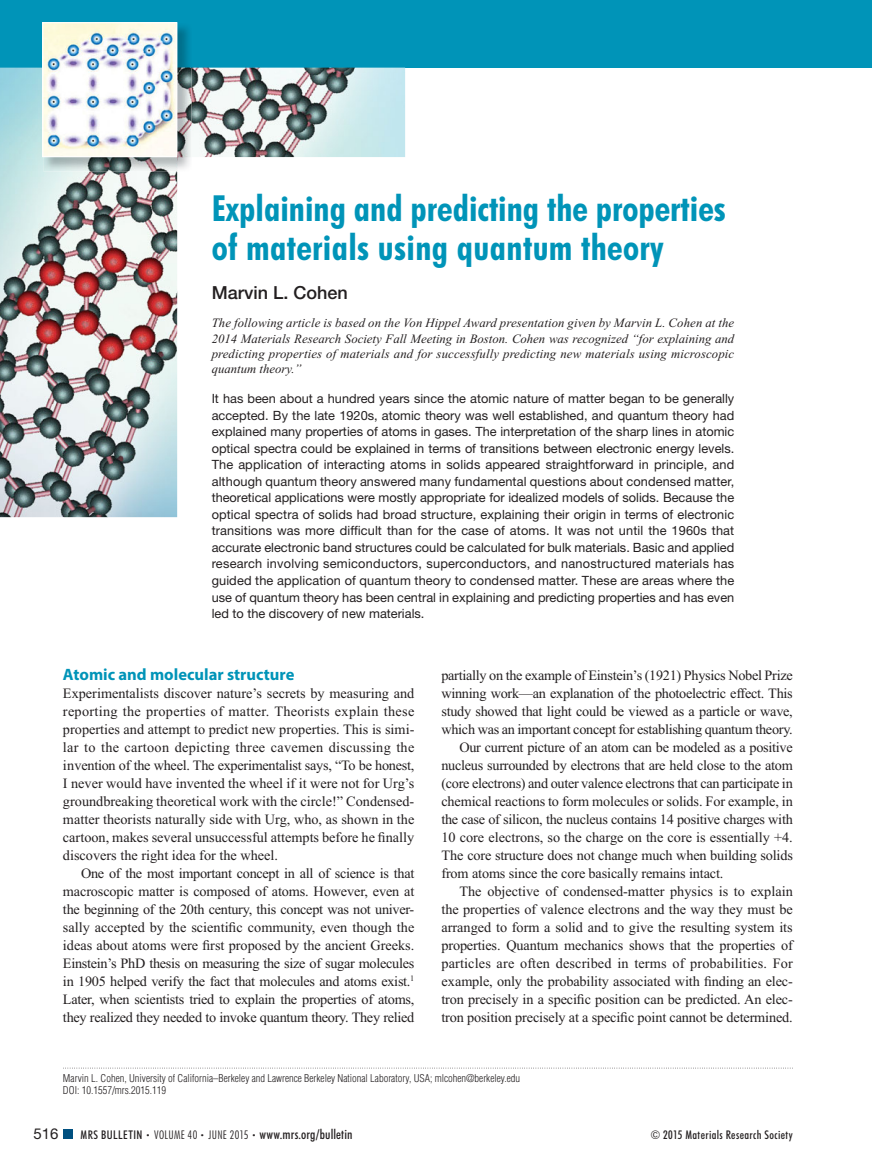
<style>
.page{position:relative;width:872px;height:1175px;background:#fff}
.page>*{position:absolute;margin:0;border:0;box-sizing:border-box;transform-origin:0 0}
.t1{font:700 condensed 36px/39px "Futura BT";color:#0094b8}
.t2{font:500 18px "Helvetica Neue LT Std";color:#231f20}
.t3{font:700 16.5px "Myriad Pro";color:#0094b8}
.t4{font:15px "Helvetica Neue LT Std";color:#231f20}
.t5{font:14.25px "Times New Roman";letter-spacing:-.01em;color:#231f20}
.t6{font:14.25px "Times New Roman";letter-spacing:.02em;color:#231f20}
.t7{font:14.25px "Times New Roman";letter-spacing:.01em;color:#231f20}
.t8{font:500 condensed 13.5px "Futura BT";letter-spacing:.01em;color:#231f20}
.t9{font:12.75px/16.5px "Helvetica Neue LT Std";color:#231f20;text-align:justify}
.t10{font:italic 12.75px/15.3px "Times New Roman";letter-spacing:.01em;color:#231f20;text-align:justify}
.t11{font:500 condensed 12px "Futura BT";letter-spacing:.035em;color:#231f20}
.t12{font:300 condensed 10.5px/12px "Helvetica LT Std";color:#231f20}
.s1{font-size:12px}
.s2{font-weight:300;font-size:7.5px}
.s3{font-weight:300;font-size:12px}
</style>
<div class="page">
<div style="left:0;top:0;width:871px;height:68px;background:#0094b8"></div>
<div style="left:63px;top:1130px;width:9px;height:8px;background:#005080"></div>
<img style="left:0;top:68px;width:405px;height:449px">
<img style="left:43px;top:23px;width:148px;height:148px">
<svg style="left:42px;top:22px;width:135px;height:135px"></svg>
<svg style="left:63px;top:1067px;width:728px;height:1px"></svg>
<p class="t1" style="left:211px;top:192px;width:515px">Explaining and predicting the properties of materials using quantum theory</p>
<p class="t2" style="left:211px;top:286px;width:138px">Marvin L. Cohen</p>
<p class="t10" style="left:211px;top:317px;width:524px">The following article is based on the Von Hippel Award presentation given by Marvin L. Cohen at the 2014 Materials Research Society Fall Meeting in Boston. Cohen was recognized “for explaining and predicting properties of materials and for successfully predicting new materials using microscopic quantum theory.”</p>
<p class="t9" style="left:211px;top:392px;width:524px">It has been about a hundred years since the atomic nature of matter began to be generally accepted. By the late 1920s, atomic theory was well established, and quantum theory had explained many properties of atoms in gases. The interpretation of the sharp lines in atomic optical spectra could be explained in terms of transitions between electronic energy levels.<br>The application of interacting atoms in solids appeared straightforward in principle, and although quantum theory answered many fundamental questions about condensed matter, theoretical applications were mostly appropriate for idealized models of solids. Because the optical spectra of solids had broad structure, explaining their origin in terms of electronic transitions was more difficult than for the case of atoms. It was not until the 1960s that accurate electronic band structures could be calculated for bulk materials. Basic and applied research involving semiconductors, superconductors, and nanostructured materials has guided the application of quantum theory to condensed matter. These are areas where the use of quantum theory has been central in explaining and predicting properties and has even led to the discovery of new materials.</p>
<p class="t3" style="left:63px;top:668px;width:233px">Atomic and molecular structure</p>
<p class="t5" style="left:63px;top:687px;width:353px">Experimentalists discover nature’s secrets by measuring and</p>
<p class="t6" style="left:63px;top:705px;width:353px">reporting the properties of matter. Theorists explain these</p>
<p class="t5" style="left:63px;top:723px;width:353px">properties and attempt to predict new properties. This is simi-</p>
<p class="t6" style="left:63px;top:741px;width:353px">lar to the cartoon depicting three cavemen discussing the</p>
<p class="t5" style="left:63px;top:759px;width:353px">invention of the wheel. The experimentalist says, “To be honest,</p>
<p class="t5" style="left:63px;top:777px;width:353px">I never would have invented the wheel if it were not for Urg’s</p>
<p class="t5" style="left:63px;top:795px;width:353px">groundbreaking theoretical work with the circle!” Condensed-</p>
<p class="t5" style="left:63px;top:813px;width:353px">matter theorists naturally side with Urg, who, as shown in the</p>
<p class="t5" style="left:63px;top:831px;width:353px">cartoon, makes several unsuccessful attempts before he finally</p>
<p class="t5" style="left:63px;top:849px;width:216px">discovers the right idea for the wheel.</p>
<p class="t5" style="left:81px;top:867px;width:335px">One of the most important concept in all of science is that</p>
<p class="t5" style="left:63px;top:885px;width:353px">macroscopic matter is composed of atoms. However, even at</p>
<p class="t5" style="left:63px;top:903px;width:353px">the beginning of the 20th century, this concept was not univer-</p>
<p class="t5" style="left:63px;top:921px;width:353px">sally accepted by the scientific community, even though the</p>
<p class="t5" style="left:63px;top:939px;width:353px">ideas about atoms were first proposed by the ancient Greeks.</p>
<p class="t5" style="left:63px;top:957px;width:353px">Einstein’s PhD thesis on measuring the size of sugar molecules</p>
<p class="t5" style="left:63px;top:975px;width:353px">in 1905 helped verify the fact that molecules and atoms exist. <sup>1</sup></p>
<p class="t5" style="left:63px;top:993px;width:353px">Later, when scientists tried to explain the properties of atoms,</p>
<p class="t5" style="left:63px;top:1011px;width:353px">they realized they needed to invoke quantum theory. They relied</p>
<p class="t5" style="left:441px;top:669px;width:353px">partially on the example of Einstein’s (1921) Physics Nobel Prize</p>
<p class="t5" style="left:441px;top:687px;width:353px">winning work—an explanation of the photoelectric effect. This</p>
<p class="t5" style="left:441px;top:705px;width:353px">study showed that light could be viewed as a particle or wave,</p>
<p class="t5" style="left:441px;top:723px;width:353px">which was an important concept for establishing quantum theory.</p>
<p class="t5" style="left:459px;top:741px;width:335px">Our current picture of an atom can be modeled as a positive</p>
<p class="t5" style="left:441px;top:759px;width:353px">nucleus surrounded by electrons that are held close to the atom</p>
<p class="t5" style="left:441px;top:777px;width:353px">(core electrons) and outer valence electrons that can participate in</p>
<p class="t5" style="left:441px;top:795px;width:353px">chemical reactions to form molecules or solids. For example, in</p>
<p class="t5" style="left:441px;top:813px;width:353px">the case of silicon, the nucleus contains 14 positive charges with</p>
<p class="t5" style="left:441px;top:831px;width:353px">10 core electrons, so the charge on the core is essentially +4.</p>
<p class="t5" style="left:441px;top:849px;width:353px">The core structure does not change much when building solids</p>
<p class="t5" style="left:441px;top:867px;width:283px">from atoms since the core basically remains intact.</p>
<p class="t5" style="left:459px;top:885px;width:335px">The objective of condensed-matter physics is to explain</p>
<p class="t5" style="left:441px;top:903px;width:353px">the properties of valence electrons and the way they must be</p>
<p class="t5" style="left:441px;top:921px;width:353px">arranged to form a solid and to give the resulting system its</p>
<p class="t5" style="left:441px;top:939px;width:353px">properties. Quantum mechanics shows that the properties of</p>
<p class="t7" style="left:441px;top:957px;width:353px">particles are often described in terms of probabilities. For</p>
<p class="t5" style="left:441px;top:975px;width:353px">example, only the probability associated with finding an elec-</p>
<p class="t5" style="left:441px;top:993px;width:353px">tron precisely in a specific position can be predicted. An elec-</p>
<p class="t5" style="left:441px;top:1011px;width:353px">tron position precisely at a specific point cannot be determined.</p>
<p class="t12" style="left:63px;top:1073px;width:458px">Marvin L. Cohen , University of California–Berkeley and Lawrence Berkeley National Laboratory , USA ; mlcohen@berkeley.edu<br>DOI: 10.1557/mrs.2015.119</p>
<p class="t4" style="left:33px;top:1128px;width:27px">516</p>
<p class="t8" style="left:81px;top:1129px;width:273px"><span class="s1">MRS BULLETIN</span> <span class="s2">•</span> <span class="s3">VOLUME 40</span> <span class="s2">•</span> <span class="s3">JUNE 2015</span> <span class="s2">•</span> www.mrs.org/bulletin</p>
<p class="t11" style="left:650px;top:1130px;width:144px">© 2015 Materials Research Society</p>
</div>
